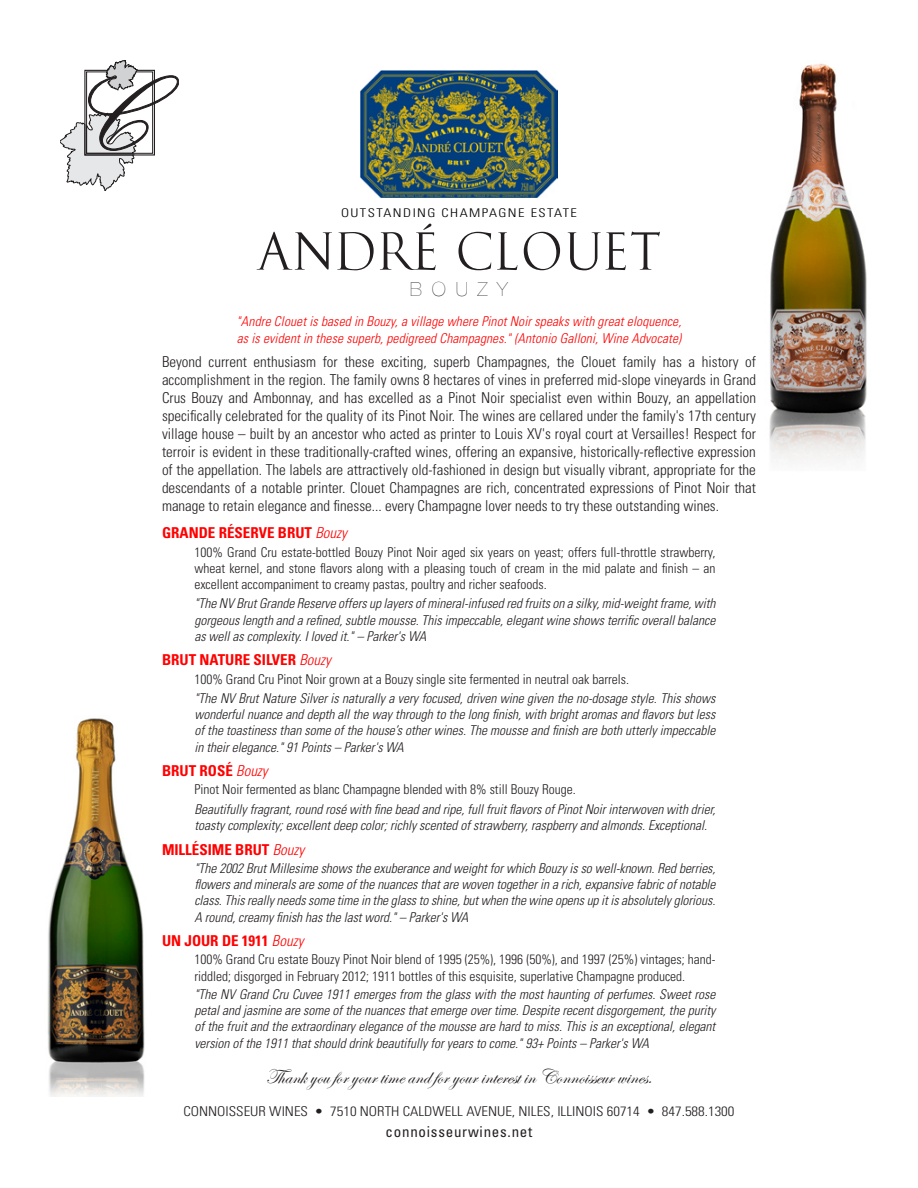
<style>
.page{position:relative;width:918px;height:1188px;background:#fff}
.page>*{position:absolute;margin:0;border:0;box-sizing:border-box;transform-origin:0 0}
.t1{font:51px "Cresci";color:#231f20}
.Winenameprice{font:21px "Edwardian Script ITC";color:#231f20}
.t2{font:200 19.5px "Helvetica Neue";letter-spacing:.5em;color:#231f20}
.Pinot_Grigio_text{font:300 condensed 15px/18px "Univers";color:#231f20;text-align:justify}
.t3{font:700 condensed 15px "Univers";color:#f00}
.t4{font:condensed 15px "Univers";letter-spacing:.05em;color:#231f20}
.German_wine_descrip{font:italic 300 condensed 13.5px/16.2px "Univers";color:#231f20;text-align:justify}
.German_wine_descrip-2{font:300 condensed 13.5px/16.2px "Univers";color:#231f20;text-align:justify}
.Pinot_Grigio_text-2{font:italic 300 condensed 13.5px "Univers";letter-spacing:.01em;color:#f00}
.German_wine_descrip-3{font:300 condensed 13.5px "Univers";color:#231f20;scale:1.1 1}
.t5{font:300 condensed 12px "Univers";letter-spacing:.1em;color:#000;scale:1.2 1}
.s1{font-weight:300;font-style:italic}
</style>
<div class="page">
<svg style="left:60px;top:60px;width:119px;height:131px"></svg>
<img style="left:769px;top:63px;width:98px;height:400px">
<img style="left:47px;top:718px;width:98px;height:379px">
<img style="left:360px;top:71px;width:198px;height:127px">
<p class="t5" style="left:341px;top:205px;width:198px">outstanding Champagne Estate</p>
<p class="t1" style="left:257px;top:222px;width:406px">ANDRÉ CLOUET</p>
<p class="t2" style="left:410px;top:278px;width:99px">BOUZY</p>
<p class="Pinot_Grigio_text-2" style="left:237px;top:314px;width:446px">"Andre Clouet is based in Bouzy, a village where Pinot Noir speaks with great eloquence,</p>
<p class="Pinot_Grigio_text-2" style="left:237px;top:330px;width:446px">as is evident in these superb, pedigreed Champagnes." (Antonio Galloni, Wine Advocate)</p>
<p class="Pinot_Grigio_text" style="left:162px;top:353px;width:596px">Beyond current enthusiasm for these exciting, superb Champagnes, the Clouet family has a history of accomplishment in the region. The family owns 8 hectares of vines in preferred mid-slope vineyards in Grand Crus Bouzy and Ambonnay, and has excelled as a Pinot Noir specialist even within Bouzy, an appellation specifically celebrated for the quality of its Pinot Noir. The wines are cellared under the family's 17th century village house – built by an ancestor who acted as printer to Louis XV's royal court at Versailles! Respect for terroir is evident in these traditionally-crafted wines, offering an expansive, historically-reflective expression of the appellation. The labels are attractively old-fashioned in design but visually vibrant, appropriate for the descendants of a notable printer. Clouet Champagnes are rich, concentrated expressions of Pinot Noir that manage to retain elegance and finesse... every Champagne lover needs to try these outstanding wines.</p>
<p class="t3" style="left:162px;top:524px;width:187px">GRANDE RÉSERVE BRUT <span class="s1">Bouzy</span></p>
<p class="German_wine_descrip-2" style="left:194px;top:544px;width:523px">100% G rand Cru estate-bottled Bouzy Pinot N oir aged six years on yeast; offers full-throttle strawberry, wheat kernel, and stone flavors along with a pleasing touch of cream in the mid palate and finish – an excellent accompaniment to creamy pastas, poultry and richer seafoods.</p>
<p class="German_wine_descrip" style="left:194px;top:596px;width:523px">"The NV Brut Grande Reserve offers up layers of mineral-infused red fruits on a silky, mid-weight frame, with gorgeous length and a refined, subtle mousse. This impeccable, elegant wine shows terrific overall balance as well as complexity. I loved it." – Parker's WA</p>
<p class="t3" style="left:162px;top:651px;width:171px">BRUT NATURE SILVER <span class="s1">Bouzy</span></p>
<p class="German_wine_descrip-2" style="left:194px;top:671px;width:436px">100% Grand Cru Pinot Noir grown at a Bouzy single site fermented in neutral oak barrels.</p>
<p class="German_wine_descrip" style="left:194px;top:690px;width:523px">"The NV Brut Nature Silver is naturally a very focused, driven wine given the no-dosage style. This shows wonderful nuance and depth all the way through to the long finish, with bright aromas and flavors but less of the toastiness than some of the house’s other wines. The mousse and finish are both utterly impeccable in their elegance." 91 Points – Parker's WA</p>
<p class="t3" style="left:162px;top:762px;width:107px">BRUT ROSÉ <span class="s1">Bouzy</span></p>
<p class="German_wine_descrip-2" style="left:194px;top:782px;width:383px">Pinot Noir fermented as blanc Champagne blended with 8% still Bouzy Rouge.</p>
<p class="German_wine_descrip" style="left:194px;top:801px;width:523px">Beautifully fragrant, round rosé with fine bead and ripe, full fruit flavors of Pinot Noir interwoven with drier, toasty complexity; excellent deep color; richly scented of strawberry, raspberry and almonds. Exceptional.</p>
<p class="t3" style="left:162px;top:840px;width:144px">MILLÉSIME BRUT <span class="s1">Bouzy</span></p>
<p class="German_wine_descrip" style="left:194px;top:860px;width:523px">"The 2002 Brut Millesime shows the exuberance and weight for which Bouzy is so well-known. Red berries, flowers and minerals are some of the nuances that are woven together in a rich, expansive fabric of notable class. This really needs some time in the glass to shine, but when the wine opens up it is absolutely glorious.<br>A round, creamy finish has the last word." – Parker's WA</p>
<p class="t3" style="left:162px;top:932px;width:143px">UN JOUR DE 1911 <span class="s1">Bouzy</span></p>
<p class="German_wine_descrip-2" style="left:194px;top:952px;width:523px">100% G rand Cru estate Bouzy Pinot Noir blend of 1995 (25%), 1996 (50%), and 1997 (25%) vintages; hand&shy;riddled; disgorged in February 2012; 1911 bottles of this esquisite, superlative Champagne produced.</p>
<p class="German_wine_descrip" style="left:194px;top:986px;width:523px">"The NV Grand Cru Cuvee 1911 emerges from the glass with the most haunting of perfumes. Sweet rose petal and jasmine are some of the nuances that emerge over time. Despite recent disgorgement, the purity of the fruit and the extraordinary elegance of the mousse are hard to miss. This is an exceptional, elegant version of the 1911 that should drink beautifully for years to come." 93+ Points – Parker's WA</p>
<p class="Winenameprice" style="left:266px;top:1065px;width:388px">Thank you for your time and for your interest in Connoisseur wines.</p>
<p class="German_wine_descrip-3" style="left:183px;top:1103px;width:502px">Connoisseur Wines • 7510 North Caldwell Avenue, N iles, ILlinois 60714 • 847.588.1300</p>
<p class="t4" style="left:386px;top:1122px;width:148px">connoisseurwines.net</p>
</div>
